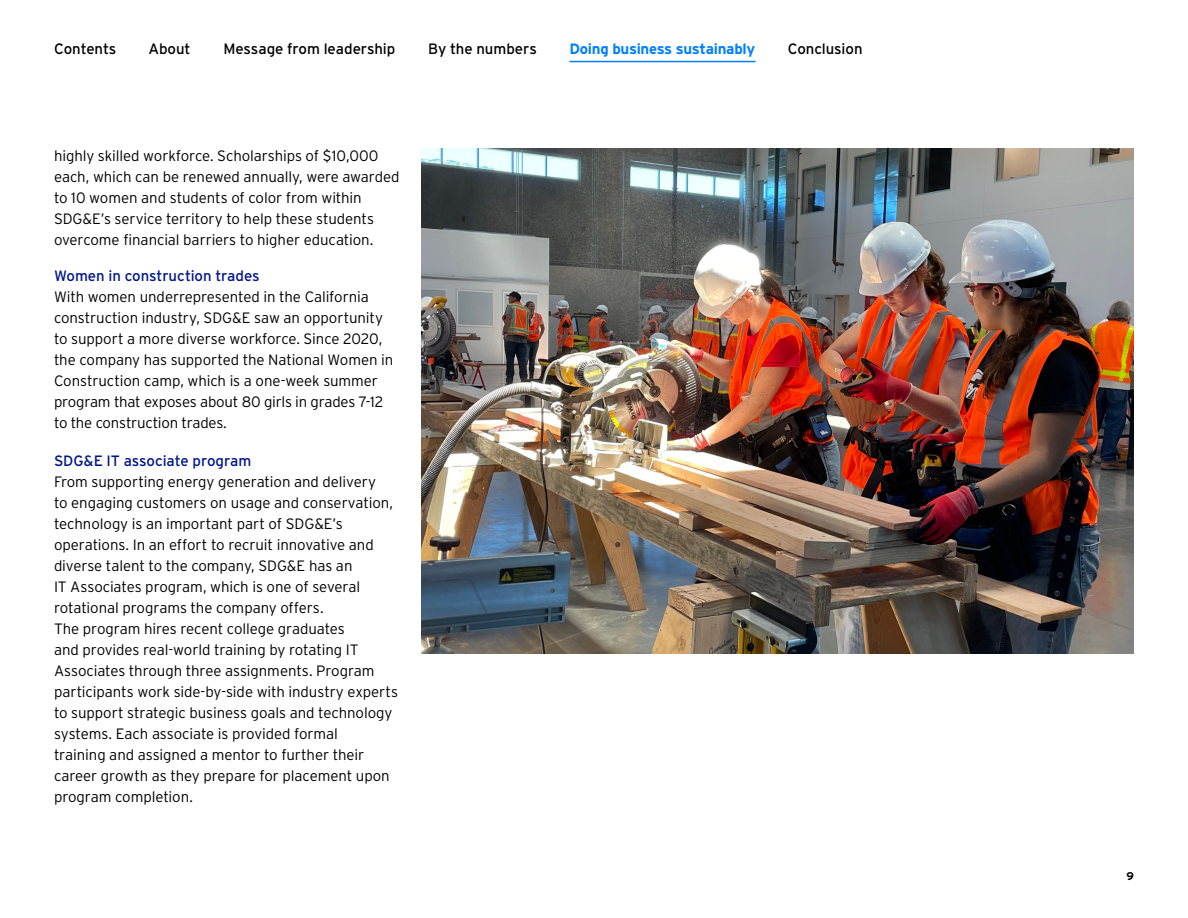
<style>
.page{position:relative;width:1188px;height:918px;background:#fff}
.page>*{position:absolute;margin:0;border:0;box-sizing:border-box;transform-origin:0 0}
.t1{font:300 15px/21px "Interstate";letter-spacing:-.005em;color:#000}
.t2{font:15px "Interstate";letter-spacing:-.005em;color:#000}
.t3{font:15px "Interstate";letter-spacing:-.005em;color:#001689}
.t4{font:700 15px "Interstate";letter-spacing:-.02em;color:#0080ff}
.t5{font:700 11.25px "Interstate";color:#000}
</style>
<div class="page">
<img style="left:421px;top:148px;width:713px;height:505px">
<hr style="left:570px;top:61px;width:186px;height:1px;background:#0080ff">
<p class="t2" style="left:54px;top:40px;width:64px">Contents</p>
<p class="t2" style="left:149px;top:40px;width:44px">About</p>
<p class="t2" style="left:223px;top:40px;width:174px">Message from leadership</p>
<p class="t2" style="left:428px;top:40px;width:110px">By the numbers</p>
<p class="t4" style="left:570px;top:40px;width:187px">Doing business sustainably</p>
<p class="t2" style="left:788px;top:40px;width:76px">Conclusion</p>
<p class="t1" style="left:54px;top:145px;width:347px">highly skilled workforce. Scholarships of $10,000 each, which can be renewed annually, were awarded to 10 women and students of color from within SDG&amp;E’s service territory to help these students overcome financial barriers to higher education.</p>
<p class="t3" style="left:54px;top:267px;width:207px">Women in construction trades</p>
<p class="t1" style="left:54px;top:286px;width:341px">With women underrepresented in the California construction industry, SDG&amp;E saw an opportunity to support a more diverse workforce. Since 2020, the company has supported the National Women in Construction camp, which is a one-week summer program that exposes about 80 girls in grades 7-12 to the construction trades.</p>
<p class="t3" style="left:54px;top:453px;width:199px">SDG&amp;E IT associate program</p>
<p class="t1" style="left:54px;top:471px;width:346px">From supporting energy generation and delivery<br>to engaging customers on usage and conservation, technology is an important part of SDG&amp;E’s operations. In an effort to recruit innovative and diverse talent to the company, SDG&amp;E has an<br>IT Associates program, which is one of several rotational programs the company offers.<br>The program hires recent college graduates<br>and provides real-world training by rotating IT Associates through three assignments. Program participants work side-by-side with industry experts to support strategic business goals and technology systems. Each associate is provided formal<br>training and assigned a mentor to further their career growth as they prepare for placement upon program completion.</p>
<p class="t5" style="left:1127px;top:870px;width:9px">9</p>
</div>
